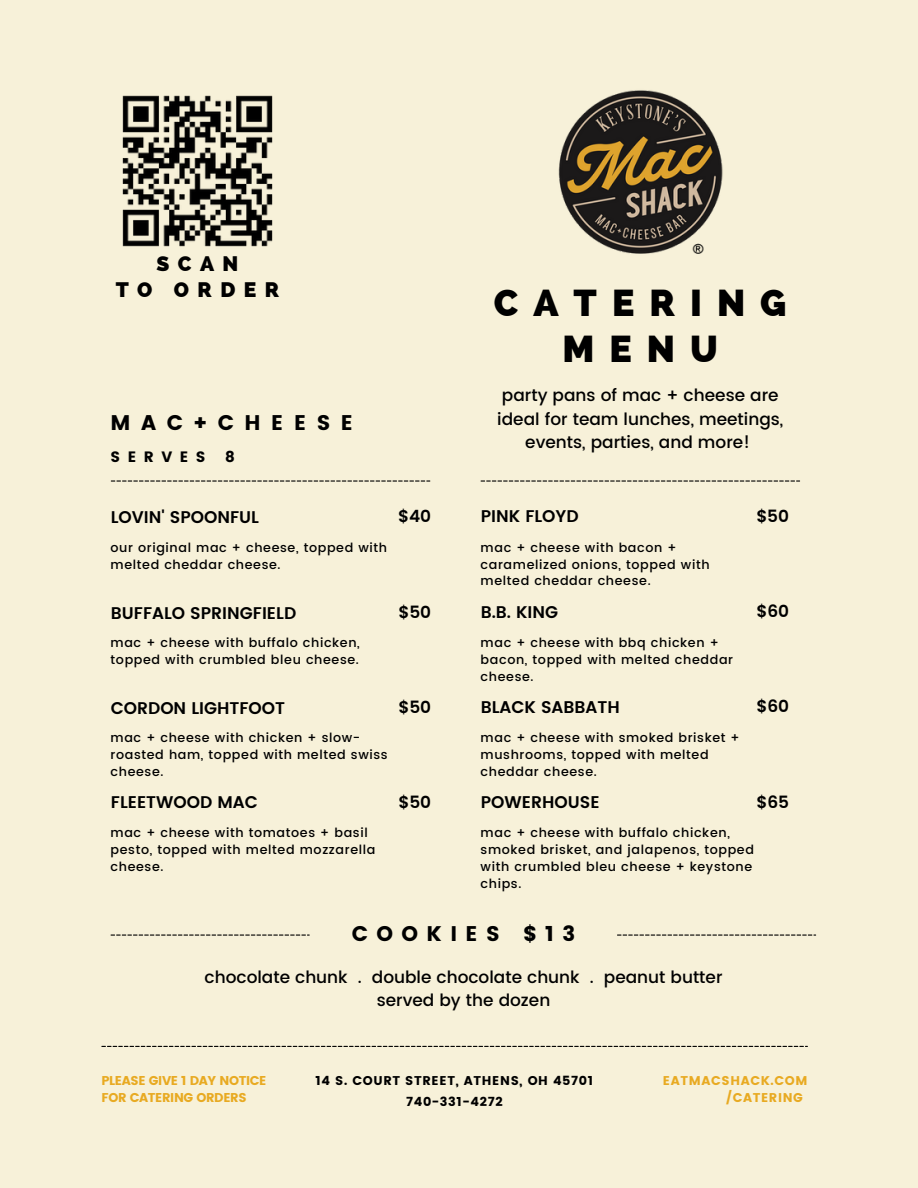
<style>
.page{position:relative;width:918px;height:1188px;background:#f7f1d9}
.page>*{position:absolute;margin:0;border:0;box-sizing:border-box;transform-origin:0 0}
.t1{font:800 37.5px "Raleway";letter-spacing:.4em;color:#000}
.t2{font:21.15px "Poppins";letter-spacing:.5em;color:#000}
.t3{font:21.15px "Poppins";letter-spacing:.4em;color:#000}
.t4{font:800 21px "Raleway";letter-spacing:.4em;color:#000}
.t5{font:500 16.95px/23.7px "Poppins";color:#000;text-align:center}
.t6{font:600 16.95px "Poppins";color:#000}
.t7{font:15px "Poppins";letter-spacing:.5em;color:#000}
.t8{font:500 12.75px/17px "Poppins";letter-spacing:.05em;color:#000}
.t9{font:12.75px "Poppins";letter-spacing:.05em;color:#000}
.t10{font:12.75px/17px "Poppins";letter-spacing:-.03em;color:#e8aa22}
.t11{font:12.75px "Poppins";letter-spacing:.05em;color:#e8aa22}
</style>
<div class="page">
<svg style="left:101px;top:1046px;width:707px;height:1px"></svg>
<svg style="left:111px;top:935px;width:199px;height:1px"></svg>
<svg style="left:617px;top:935px;width:199px;height:1px"></svg>
<svg style="left:481px;top:480px;width:319px;height:2px"></svg>
<svg style="left:111px;top:480px;width:319px;height:2px"></svg>
<img style="left:558px;top:90px;width:165px;height:164px">
<img style="left:122px;top:95px;width:151px;height:152px">
<p class="t4" style="left:157px;top:252px;width:83px">SCAN</p>
<p class="t4" style="left:116px;top:278px;width:165px">TO ORDER</p>
<p class="t2" style="left:111px;top:411px;width:244px">MAC+CHEESE</p>
<p class="t7" style="left:111px;top:448px;width:96px">SERVES</p>
<p class="t7" style="left:225px;top:448px;width:11px">8</p>
<p class="t1" style="left:494px;top:281px;width:294px">CATERING</p>
<p class="t1" style="left:562px;top:327px;width:157px">MENU</p>
<p class="t5" style="left:497px;top:383px;width:288px">party pans of mac + cheese are ideal for team lunches, meetings, events, parties, and more!</p>
<p class="t6" style="left:398px;top:506px;width:35px">$40</p>
<p class="t6" style="left:756px;top:506px;width:34px">$50</p>
<p class="t6" style="left:111px;top:507px;width:150px">LOVIN' SPOONFUL</p>
<p class="t6" style="left:481px;top:506px;width:99px">PINK FLOYD</p>
<p class="t8" style="left:111px;top:539px;width:278px">our original mac + cheese, topped with melted cheddar cheese.</p>
<p class="t8" style="left:481px;top:539px;width:231px">mac + cheese with bacon + caramelized onions, topped with melted cheddar cheese.</p>
<p class="t6" style="left:398px;top:602px;width:34px">$50</p>
<p class="t6" style="left:756px;top:601px;width:34px">$60</p>
<p class="t6" style="left:111px;top:603px;width:187px">BUFFALO SPRINGFIELD</p>
<p class="t6" style="left:481px;top:602px;width:79px">B.B. KING</p>
<p class="t8" style="left:111px;top:634px;width:251px">mac + cheese with buffalo chicken, topped with crumbled bleu cheese.</p>
<p class="t8" style="left:481px;top:634px;width:254px">mac + cheese with bbq chicken + bacon, topped with melted cheddar cheese.</p>
<p class="t6" style="left:398px;top:697px;width:34px">$50</p>
<p class="t6" style="left:756px;top:697px;width:34px">$60</p>
<p class="t6" style="left:111px;top:698px;width:176px">CORDON LIGHTFOOT</p>
<p class="t6" style="left:481px;top:697px;width:140px">BLACK SABBATH</p>
<p class="t8" style="left:111px;top:729px;width:279px">mac + cheese with chicken + slow&shy;roasted ham, topped with melted swiss cheese.</p>
<p class="t8" style="left:481px;top:729px;width:261px">mac + cheese with smoked brisket + mushrooms, topped with melted cheddar cheese.</p>
<p class="t6" style="left:111px;top:792px;width:148px">FLEETWOOD MAC</p>
<p class="t6" style="left:398px;top:792px;width:34px">$50</p>
<p class="t6" style="left:756px;top:792px;width:34px">$65</p>
<p class="t6" style="left:481px;top:792px;width:120px">POWERHOUSE</p>
<p class="t8" style="left:111px;top:825px;width:266px">mac + cheese with tomatoes + basil pesto, topped with melted mozzarella cheese.</p>
<p class="t8" style="left:481px;top:825px;width:275px">mac + cheese with buffalo chicken, smoked brisket, and jalapenos, topped with crumbled bleu cheese + keystone chips.</p>
<p class="t3" style="left:352px;top:921px;width:225px">COOKIES $13</p>
<p class="t5" style="left:205px;top:965px;width:519px">chocolate chunk . double chocolate chunk . peanut butter</p>
<p class="t5" style="left:377px;top:989px;width:175px">served by the dozen</p>
<p class="t10" style="left:101px;top:1072px;width:167px">PLEASE GIVE 1 DAY NOTICE<br>FOR CATERING ORDERS</p>
<p class="t9" style="left:316px;top:1073px;width:279px">14 S. COURT STREET, ATHENS, OH 45701</p>
<p class="t9" style="left:406px;top:1094px;width:98px">740-331-4272</p>
<p class="t11" style="left:663px;top:1073px;width:146px">EATMACSHACK.COM</p>
<p class="t11" style="left:726px;top:1090px;width:78px">/CATERING</p>
</div>
